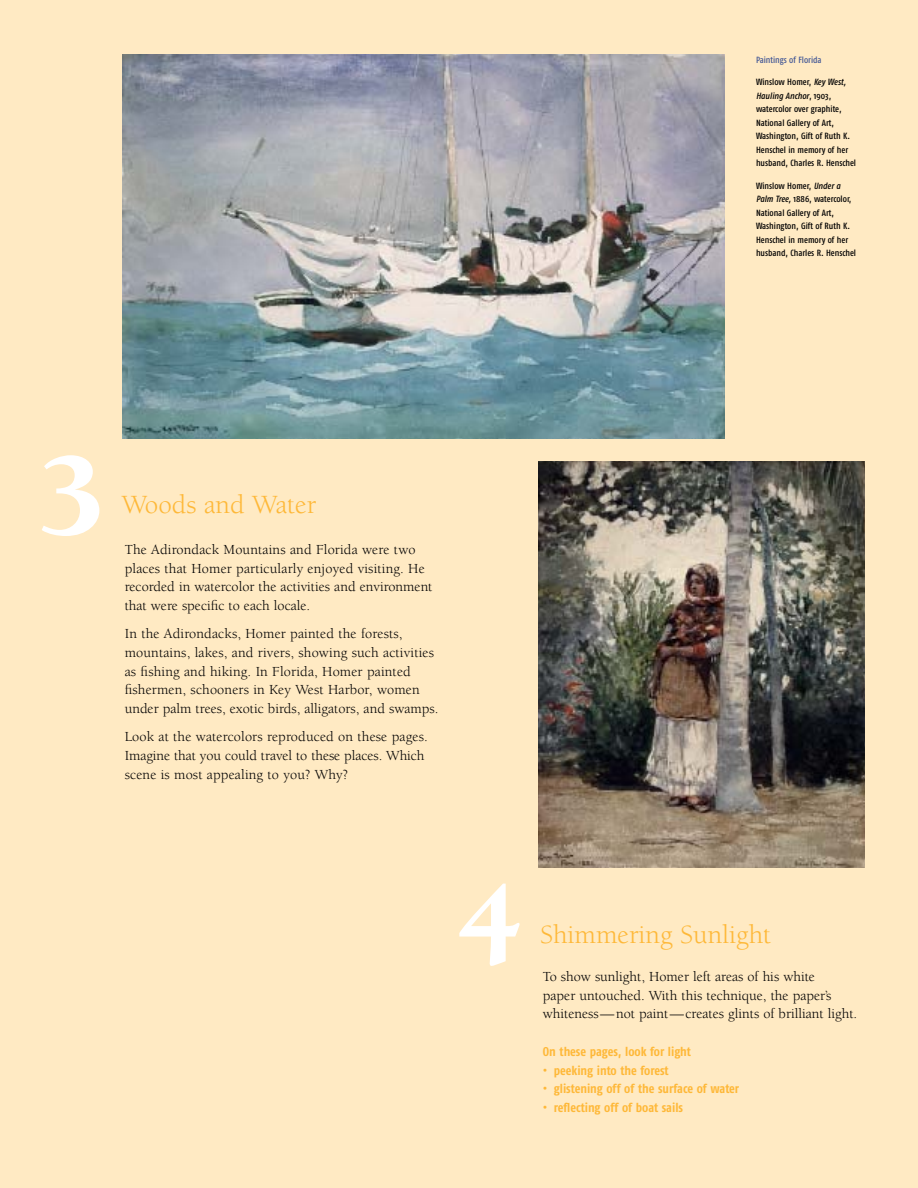
<style>
.page{position:relative;width:918px;height:1188px;background:#ffeac3}
.page>*{position:absolute;margin:0;border:0;box-sizing:border-box;transform-origin:0 0}
.t1{font:900 120px "Berkeley";color:#fff}
.t2{font:27px "Berkeley";color:#feb838}
.t3{font:14.25px/18.8px "Berkeley";letter-spacing:.01em;color:#000}
.t4{font:700 12.75px "Fago Co";letter-spacing:-.005em;color:#feb838}
.t5{font:9px/13.5px "Fago Co Med";color:#000}
.t6{font:9px "Fago Co Med";color:#465a96}
.s1{font-style:italic}
</style>
<div class="page">
<img style="left:123px;top:54px;width:602px;height:385px">
<img style="left:539px;top:461px;width:325px;height:407px">
<p class="t6" style="left:756px;top:56px;width:67px">Paintings of Florida</p>
<p class="t5" style="left:756px;top:76px;width:102px">Winslow Homer, <span class="s1">Key West,<br>Hauling Anchor</span>, 1903, watercolor over graphite,<br>National Gallery of Art,<br>Washington, Gift of Ruth K.<br>Henschel in memory of her husband, Charles R. Henschel</p>
<p class="t5" style="left:756px;top:179px;width:102px">Winslow Homer, <span class="s1">Under a<br>Palm Tree,</span> 1886, watercolor,<br>National Gallery of Art,<br>Washington, Gift of Ruth K.<br>Henschel in memory of her husband, Charles R. Henschel</p>
<h1 class="t1" style="left:39px;top:449px;width:68px">3</h1>
<h2 class="t2" style="left:122px;top:494px;width:196px">Woods and Water</h2>
<p class="t3" style="left:125px;top:541px;width:309px">The Adirondack Mountains and Florida were two places that Homer particularly enjoyed visiting. He recorded in watercolor the activities and environment that were specific to each locale.</p>
<p class="t3" style="left:125px;top:626px;width:315px">In the Adirondacks, Homer painted the forests, mountains, lakes, and rivers, showing such activities as fishing and hiking. In Florida, Homer painted fishermen, schooners in Key West Harbor, women under palm trees, exotic birds, alligators, and swamps.</p>
<p class="t3" style="left:125px;top:729px;width:305px">Look at the watercolors reproduced on these pages.<br>Imagine that you could travel to these places. Which scene is most appealing to you? Why?</p>
<h1 class="t1" style="left:457px;top:877px;width:68px">4</h1>
<h2 class="t2" style="left:540px;top:923px;width:233px">Shimmering Sunlight</h2>
<p class="t3" style="left:543px;top:968px;width:316px">To show sunlight, Homer left areas of his white<br>paper untouched. With this technique, the paper’s whiteness—not paint—creates glints of brilliant light.</p>
<p class="t4" style="left:543px;top:1047px;width:150px">On these pages, look for light</p>
<p class="t4" style="left:543px;top:1066px;width:127px">• peeking into the forest</p>
<p class="t4" style="left:543px;top:1085px;width:198px">• glistening off of the surface of water</p>
<p class="t4" style="left:543px;top:1103px;width:142px">• reflecting off of boat sails</p>
</div>
